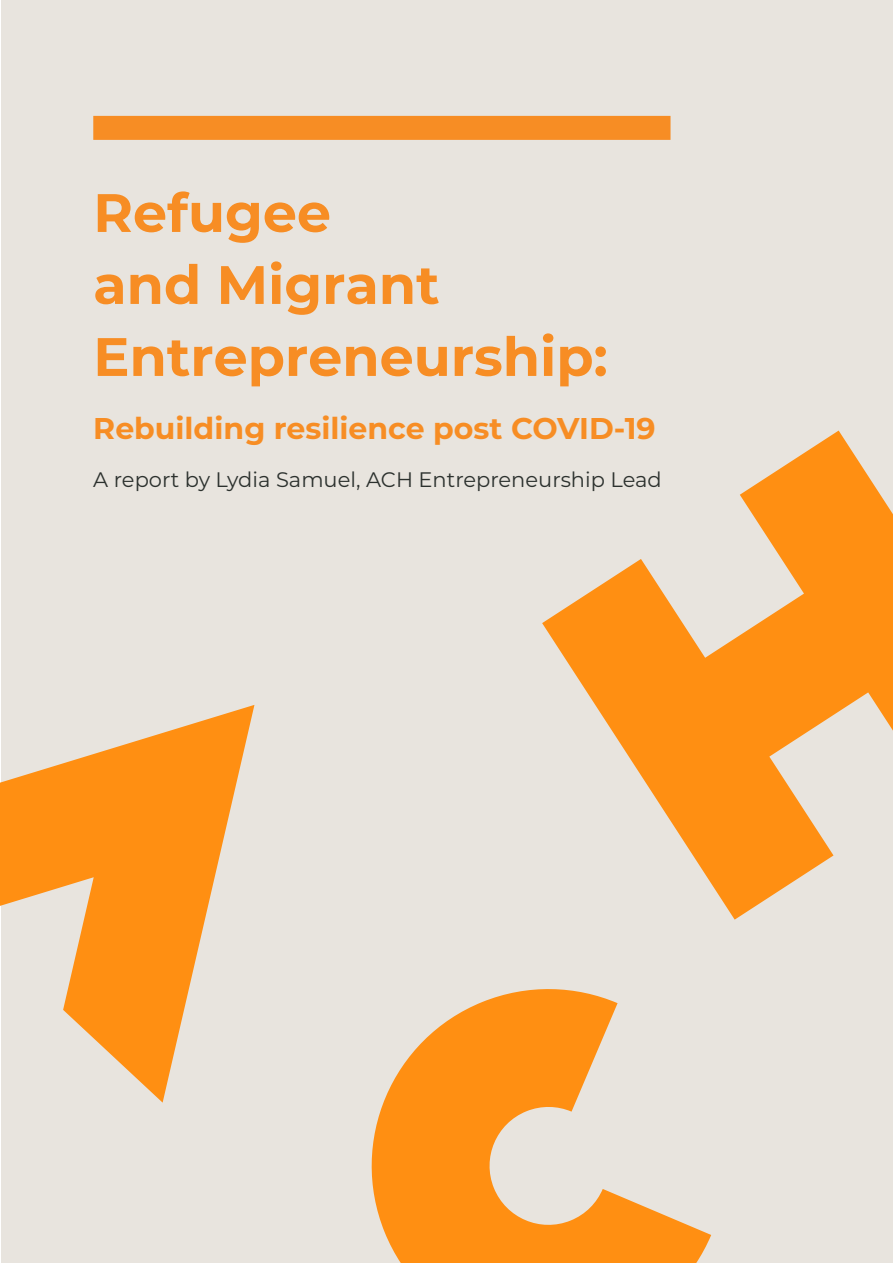
<style>
.page{position:relative;width:893px;height:1263px;background:#fff}
.page>*{position:absolute;margin:0;border:0;box-sizing:border-box;transform-origin:0 0}
.t1{font:700 54px/72px "Montserrat";color:#f78d24}
.t2{font:700 30px "Montserrat";color:#f78d24}
.t3{font:21px "Montserrat";color:#2c312e}
</style>
<div class="page">
<div style="left:2px;top:0;width:891px;height:1262px;background:#e8e4de"></div>
<div style="left:93px;top:116px;width:577px;height:24px;background:#f78d24"></div>
<svg style="left:0;top:705px;width:254px;height:398px;fill:#ff8f12"></svg>
<svg style="left:348px;top:989px;width:363px;height:274px"></svg>
<svg style="left:542px;top:431px;width:351px;height:489px"></svg>
<h1 class="t1" style="left:93px;top:174px;width:516px">Refugee<br>and Migrant<br>Entrepreneurship:</h1>
<h2 class="t2" style="left:93px;top:407px;width:564px">Rebuilding resilience post COVID-19</h2>
<p class="t3" style="left:93px;top:465px;width:570px">A report by Lydia Samuel, ACH Entrepreneurship Lead</p>
</div>
